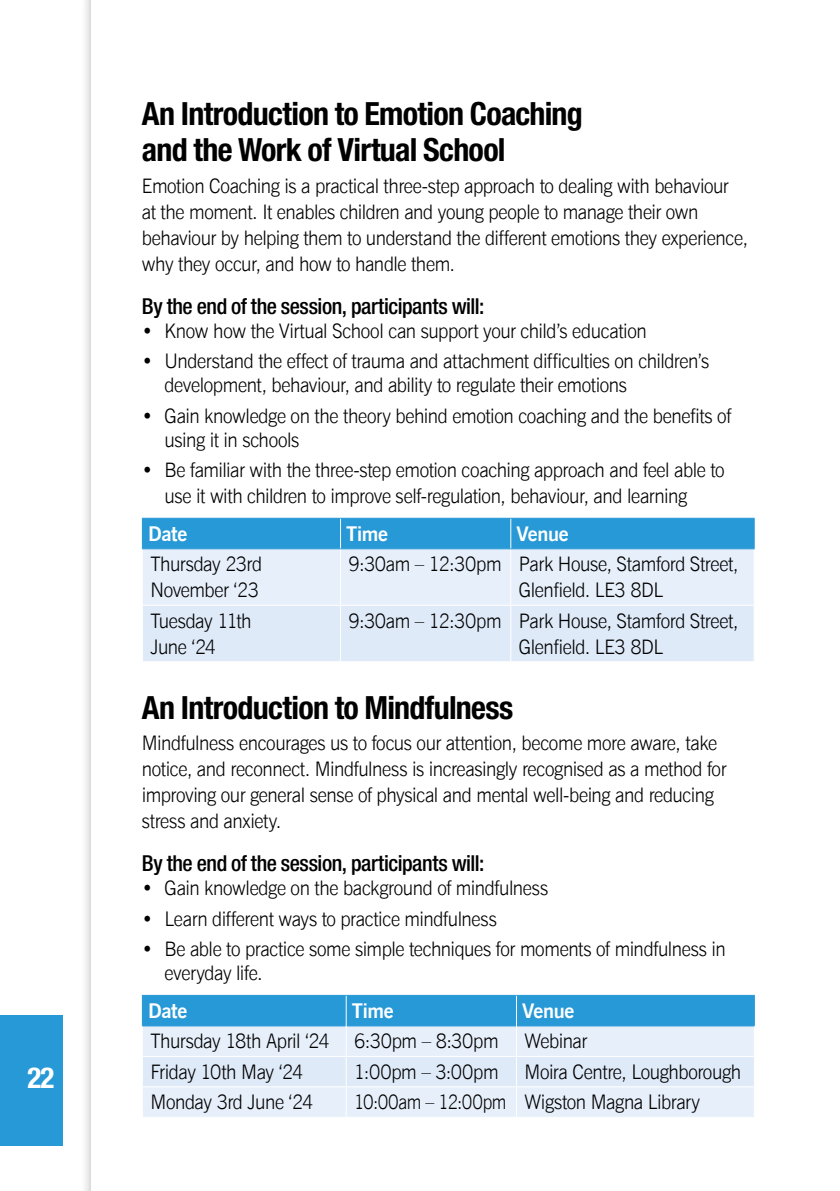
<style>
.page{position:relative;width:840px;height:1191px;background:#fff}
.page>*{position:absolute;margin:0;border:0;box-sizing:border-box;transform-origin:0 0}
.t1{font:700 condensed 32px/36px "Helvetica Neue LT Std";letter-spacing:-.02em;color:#000}
.t2{font:700 condensed 29px "Helvetica Neue LT Std";color:#fff}
.t3{font:500 condensed 22px "Helvetica Neue LT Std";letter-spacing:-.02em;color:#000}
.t4{font:300 20px/26px "News Gothic BT";letter-spacing:-.02em;color:#000;scale:.95 1}
.t5{font:300 20px "News Gothic BT";letter-spacing:-.02em;color:#000;scale:.89 1}
.t6{font:700 20px "News Gothic BT";letter-spacing:-.02em;color:#fff}
</style>
<div class="page">
<div style="left:0;top:1015px;width:62px;height:130px;background:#2699d6"></div>
<svg style="left:142px;top:518px;width:612px;height:143px;background:#badaf1"></svg>
<svg style="left:142px;top:995px;width:612px;height:121px;background:#b4d8f0"></svg>
<h2 class="t2" style="left:27px;top:1059px;width:29px">22</h2>
<h1 class="t1" style="left:142px;top:95px;width:442px">An Introduction to Emotion Coaching and the Work of Virtual School</h1>
<p class="t4" style="left:142px;top:172px;width:639px">Emotion Coaching is a practical three-step approach to dealing with behaviour at the moment. It enables children and young people to manage their own behaviour by helping them to understand the different emotions they experience, why they occur, and how to handle them.</p>
<p class="t3" style="left:142px;top:293px;width:344px">By the end of the session, participants will:</p>
<p class="t4" style="left:142px;top:317px;width:532px">• Know how the Virtual School can support your child’s education</p>
<p class="t4" style="left:164px;top:349px;width:574px;line-height:24px;text-indent:-23px">• Understand the effect of trauma and attachment difficulties on children’s development, behaviour, and ability to regulate their emotions</p>
<p class="t4" style="left:164px;top:403px;width:597px;line-height:24px;text-indent:-23px">• Gain knowledge on the theory behind emotion coaching and the benefits of using it in schools</p>
<p class="t4" style="left:164px;top:457px;width:590px;text-indent:-23px">• Be familiar with the three-step emotion coaching approach and feel able to use it with children to improve self-regulation, behaviour, and learning</p>
<p class="t6" style="left:148px;top:521px;width:41px">Date</p>
<p class="t6" style="left:346px;top:521px;width:43px">Time</p>
<p class="t6" style="left:516px;top:521px;width:54px">Venue</p>
<p class="t4" style="left:150px;top:551px;width:119px">Thursday 23rd<br>November ‘23</p>
<p class="t4" style="left:518px;top:551px;width:233px;text-indent:-170px">9:30am – 12:30pm Park House, Stamford Street,<br>Glenfield. LE3 8DL</p>
<p class="t4" style="left:150px;top:607px;width:108px">Tuesday 11th<br>June ‘24</p>
<p class="t4" style="left:518px;top:607px;width:233px;text-indent:-170px">9:30am – 12:30pm Park House, Stamford Street,<br>Glenfield. LE3 8DL</p>
<h1 class="t1" style="left:142px;top:689px;width:373px">An Introduction to Mindfulness</h1>
<p class="t4" style="left:142px;top:730px;width:616px">Mindfulness encourages us to focus our attention, become more aware, take notice, and reconnect. Mindfulness is increasingly recognised as a method for improving our general sense of physical and mental well-being and reducing stress and anxiety.</p>
<p class="t3" style="left:142px;top:850px;width:344px">By the end of the session, participants will:</p>
<p class="t4" style="left:142px;top:875px;width:429px">• Gain knowledge on the background of mindfulness</p>
<p class="t4" style="left:142px;top:905px;width:375px">• Learn different ways to practice mindfulness</p>
<p class="t4" style="left:164px;top:937px;width:592px;line-height:24px;text-indent:-23px">• Be able to practice some simple techniques for moments of mindfulness in everyday life.</p>
<p class="t6" style="left:148px;top:998px;width:41px">Date</p>
<p class="t6" style="left:352px;top:998px;width:43px">Time</p>
<p class="t6" style="left:522px;top:998px;width:54px">Venue</p>
<p class="t4" style="left:150px;top:1028px;width:368px">Thursday 18th April ‘24 6:30pm – 8:30pm</p>
<p class="t4" style="left:524px;top:1028px;width:67px">Webinar</p>
<p class="t4" style="left:150px;top:1058px;width:162px">Friday 10th May ‘24</p>
<p class="t4" style="left:354px;top:1058px;width:153px">1:00pm – 3:00pm</p>
<p class="t4" style="left:524px;top:1058px;width:229px">Moira Centre, Loughborough</p>
<p class="t4" style="left:150px;top:1089px;width:173px">Monday 3rd June ‘24</p>
<p class="t5" style="left:354px;top:1090px;width:390px">10:00am – 12:00pm Wigston Magna Library</p>
</div>
